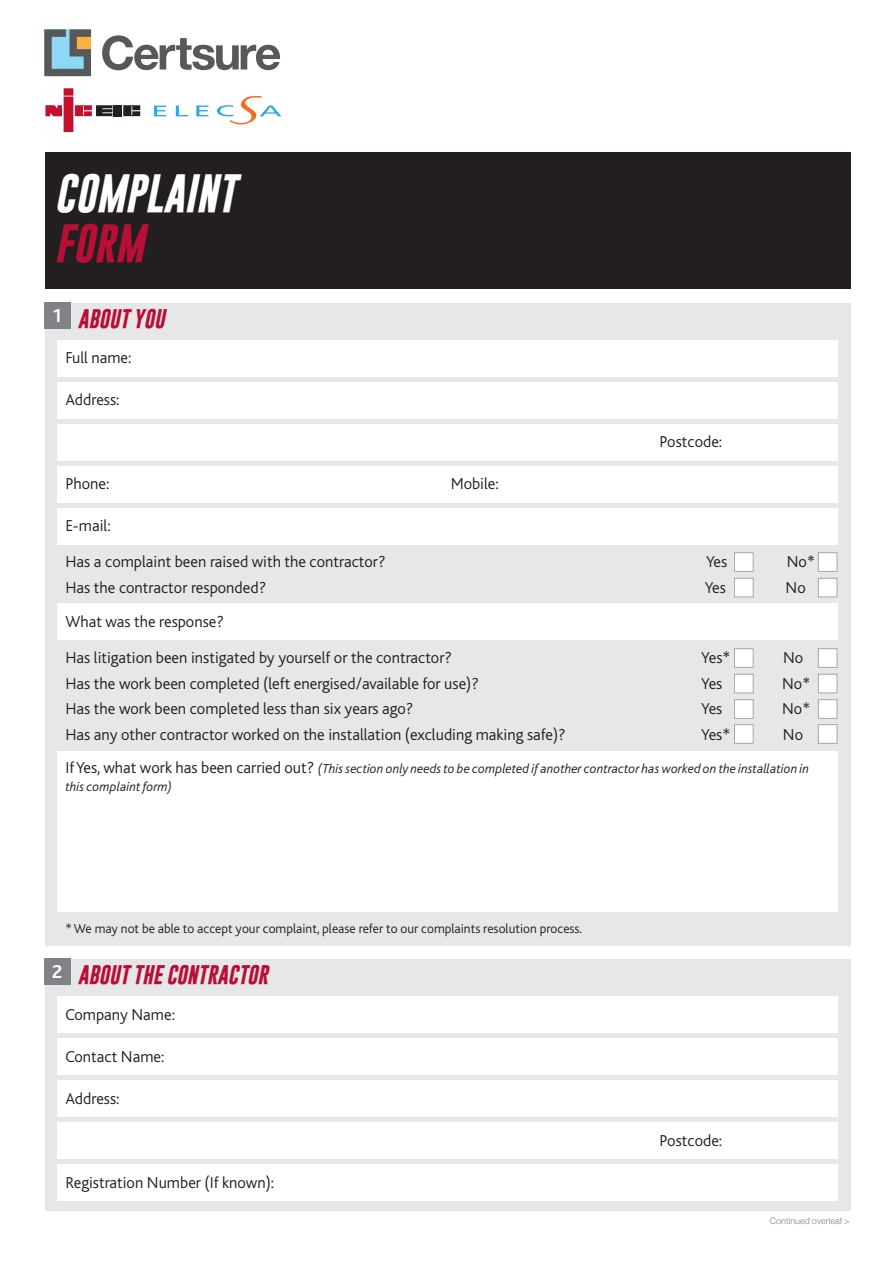
<style>
.page{position:relative;width:893px;height:1263px;background:#fff}
.page>*{position:absolute;margin:0;border:0;box-sizing:border-box;transform-origin:0 0}
.t1{font:italic 700 39px "Gobold";color:#fff}
.t2{font:italic 700 39px "Gobold";color:#b90f36}
.t3{font:italic 700 19.5px "Gobold";color:#b90f36}
.t4{font:700 19.5px "Bliss";color:#fff}
.t5{font:300 16.5px/36px "Bliss";color:#231f20}
.t6{font:italic 300 13.5px/18px "Bliss";color:#231f20}
.t7{font:300 13.5px "Bliss";color:#231f20}
.t8{font:300 9px "Helvetica Neue";color:#808285}
.s1{font-style:normal;font-size:16.5px}
</style>
<div class="page">
<div style="left:45px;top:959px;width:806px;height:251px;background:#e6e7e9"></div>
<div style="left:57px;top:996px;width:781px;height:37px;background:#fff"></div>
<div style="left:57px;top:1038px;width:781px;height:37px;background:#fff"></div>
<div style="left:57px;top:1080px;width:781px;height:37px;background:#fff"></div>
<div style="left:57px;top:1122px;width:781px;height:37px;background:#fff"></div>
<div style="left:57px;top:1164px;width:781px;height:37px;background:#fff"></div>
<div style="left:45px;top:959px;width:26px;height:26px;background:#808285"></div>
<div style="left:45px;top:303px;width:806px;height:642px;background:#e6e7e9"></div>
<div style="left:45px;top:152px;width:805px;height:136px;background:#231f20"></div>
<div style="left:57px;top:382px;width:781px;height:36px;background:#fff"></div>
<div style="left:57px;top:424px;width:781px;height:36px;background:#fff"></div>
<div style="left:57px;top:466px;width:781px;height:36px;background:#fff"></div>
<div style="left:57px;top:508px;width:781px;height:36px;background:#fff"></div>
<div style="left:57px;top:603px;width:781px;height:36px;background:#fff"></div>
<div style="left:57px;top:752px;width:781px;height:160px;background:#fff"></div>
<div style="left:57px;top:340px;width:781px;height:36px;background:#fff"></div>
<div style="left:45px;top:303px;width:26px;height:26px;background:#808285"></div>
<div style="left:819px;top:553px;width:18px;height:18px;background:#fff"></div>
<div style="left:818px;top:552px;width:19px;height:20px;border:1px solid #a8a9ad"></div>
<div style="left:735px;top:553px;width:18px;height:18px;background:#fff"></div>
<div style="left:734px;top:552px;width:20px;height:20px;border:1px solid #a8a9ad"></div>
<div style="left:819px;top:579px;width:18px;height:17px;background:#fff"></div>
<div style="left:818px;top:578px;width:19px;height:19px;border:1px solid #a8a9ad"></div>
<div style="left:735px;top:579px;width:18px;height:17px;background:#fff"></div>
<div style="left:734px;top:578px;width:20px;height:19px;border:1px solid #a8a9ad"></div>
<div style="left:819px;top:649px;width:18px;height:18px;background:#fff"></div>
<div style="left:818px;top:648px;width:19px;height:20px;border:1px solid #a8a9ad"></div>
<div style="left:735px;top:649px;width:18px;height:18px;background:#fff"></div>
<div style="left:734px;top:648px;width:20px;height:20px;border:1px solid #a8a9ad"></div>
<div style="left:819px;top:674px;width:18px;height:18px;background:#fff"></div>
<div style="left:818px;top:674px;width:19px;height:19px;border:1px solid #a8a9ad"></div>
<div style="left:735px;top:674px;width:18px;height:18px;background:#fff"></div>
<div style="left:734px;top:674px;width:20px;height:19px;border:1px solid #a8a9ad"></div>
<div style="left:819px;top:700px;width:18px;height:18px;background:#fff"></div>
<div style="left:818px;top:699px;width:19px;height:20px;border:1px solid #a8a9ad"></div>
<div style="left:735px;top:700px;width:18px;height:18px;background:#fff"></div>
<div style="left:734px;top:699px;width:20px;height:20px;border:1px solid #a8a9ad"></div>
<div style="left:819px;top:725px;width:18px;height:18px;background:#fff"></div>
<div style="left:818px;top:724px;width:19px;height:20px;border:1px solid #a8a9ad"></div>
<div style="left:735px;top:725px;width:18px;height:18px;background:#fff"></div>
<div style="left:734px;top:724px;width:20px;height:20px;border:1px solid #a8a9ad"></div>
<svg style="left:154px;top:106px;width:12px;height:10px"></svg>
<svg style="left:196px;top:106px;width:12px;height:10px"></svg>
<svg style="left:176px;top:106px;width:12px;height:10px"></svg>
<svg style="left:217px;top:96px;width:64px;height:28px"></svg>
<svg style="left:123px;top:105px;width:17px;height:11px"></svg>
<div style="left:114px;top:105px;width:8px;height:11px;background:#231f20"></div>
<svg style="left:45px;top:88px;width:67px;height:44px"></svg>
<svg style="left:44px;top:29px;width:47px;height:47px;background:#778d91"></svg>
<svg style="left:102px;top:35px;width:178px;height:35px"></svg>
<h1 class="t1" style="left:55px;top:176px;width:182px">COMPLAINT</h1>
<h1 class="t2" style="left:55px;top:225px;width:91px">FORM</h1>
<p class="t4" style="left:52px;top:308px;width:12px">1</p>
<p class="t3" style="left:78px;top:310px;width:88px">ABOUT YOU</p>
<p class="t5" style="left:65px;top:341px;width:68px">Full name:</p>
<p class="t5" style="left:65px;top:383px;width:56px">Address:</p>
<p class="t5" style="left:65px;top:467px;width:46px">Phone:</p>
<p class="t5" style="left:451px;top:467px;width:50px">Mobile:</p>
<p class="t5" style="left:65px;top:509px;width:322px">E-mail:<br>Has a complaint been raised with the contractor?</p>
<p class="t5" style="left:659px;top:425px;width:64px">Postcode:</p>
<p class="t5" style="left:706px;top:545px;width:23px">Yes</p>
<p class="t5" style="left:787px;top:545px;width:30px">No*</p>
<p class="t5" style="left:65px;top:571px;width:202px">Has the contractor responded?</p>
<p class="t5" style="left:705px;top:571px;width:23px">Yes</p>
<p class="t5" style="left:786px;top:571px;width:22px">No</p>
<p class="t5" style="left:65px;top:605px;width:388px">What was the response?<br>Has litigation been instigated by yourself or the contractor?</p>
<p class="t5" style="left:701px;top:641px;width:31px">Yes*</p>
<p class="t5" style="left:783px;top:641px;width:22px">No</p>
<p class="t5" style="left:65px;top:667px;width:415px">Has the work been completed (left energised/available for use)?</p>
<p class="t5" style="left:701px;top:667px;width:23px">Yes</p>
<p class="t5" style="left:782px;top:667px;width:30px">No*</p>
<p class="t5" style="left:65px;top:692px;width:349px">Has the work been completed less than six years ago?</p>
<p class="t5" style="left:701px;top:692px;width:23px">Yes</p>
<p class="t5" style="left:782px;top:692px;width:30px">No*</p>
<p class="t5" style="left:65px;top:718px;width:502px">Has any other contractor worked on the installation (excluding making safe)?</p>
<p class="t5" style="left:701px;top:718px;width:31px">Yes*</p>
<p class="t5" style="left:783px;top:718px;width:22px">No</p>
<p class="t6" style="left:65px;top:760px;width:745px"><span class="s1">If Yes, what work has been carried out?</span> (This section only needs to be completed if another contractor has worked on the installation in this complaint form)</p>
<p class="t7" style="left:65px;top:924px;width:518px">* We may not be able to accept your complaint, please refer to our complaints resolution process.</p>
<p class="t4" style="left:52px;top:964px;width:12px">2</p>
<p class="t3" style="left:78px;top:966px;width:192px">ABOUT THE CONTRACTOR</p>
<p class="t5" style="left:65px;top:998px;width:111px">Company Name:</p>
<p class="t5" style="left:65px;top:1040px;width:100px">Contact Name:</p>
<p class="t5" style="left:65px;top:1082px;width:56px">Address:</p>
<p class="t5" style="left:65px;top:1166px;width:210px">Registration Number (If known):</p>
<p class="t5" style="left:659px;top:1124px;width:64px">Postcode:</p>
<p class="t8" style="left:770px;top:1216px;width:81px">Continued overleaf &gt;</p>
</div>
